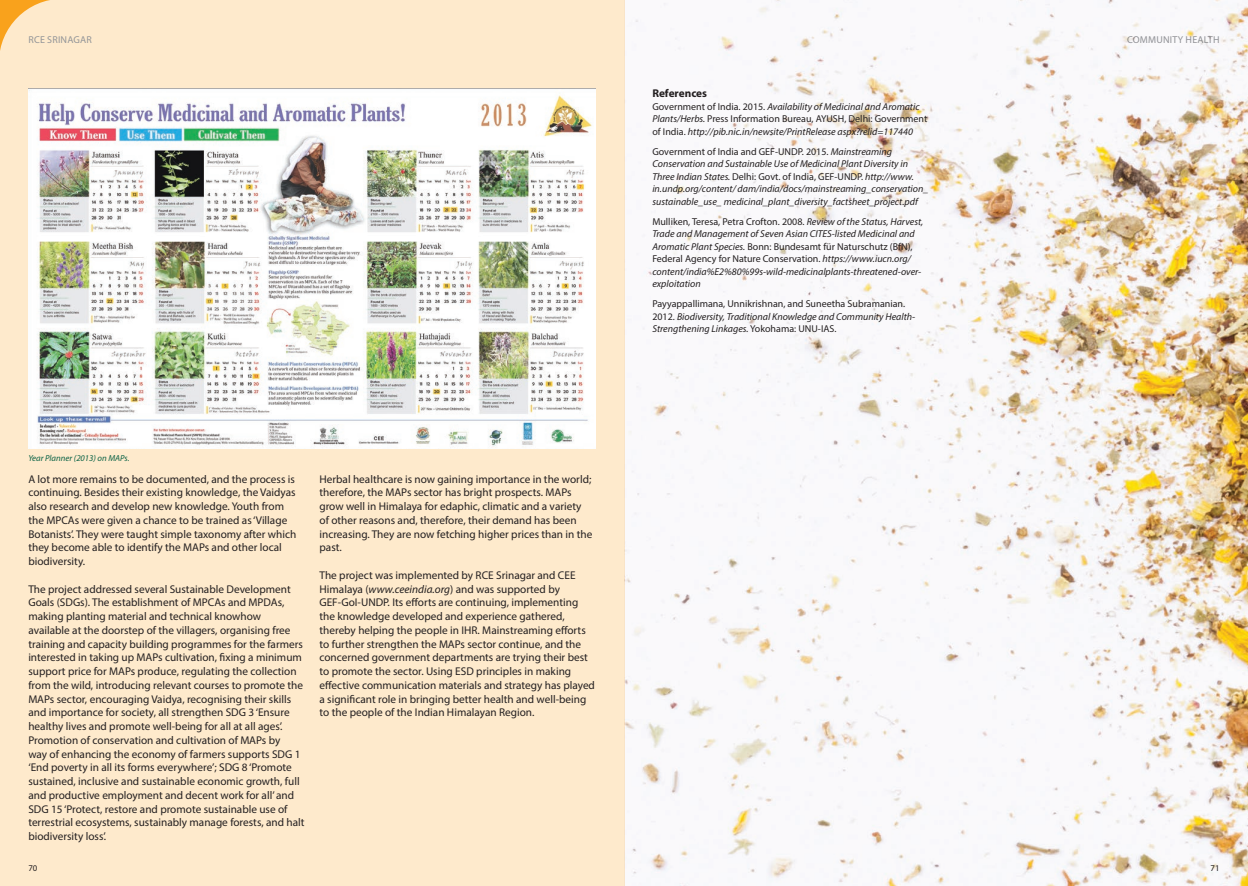
<style>
.page{position:relative;width:1248px;height:886px;background:#fff}
.page>*{position:absolute;margin:0;border:0;box-sizing:border-box;transform-origin:0 0}
.t1{font:11.25px/13.8px "Myriad Pro";color:#231f20}
.t2{font:700 11.25px "Myriad Pro";color:#231f20}
.t3{font:italic 10px/12.5px "Myriad Pro";color:#231f20}
.t4{font:10px/12.5px "Myriad Pro";color:#231f20}
.t5{font:10px "Myriad Pro";letter-spacing:.02em;color:#939598}
.t6{font:italic 8.75px "Myriad Pro";color:#0c6346}
.t7{font:8.75px "Myriad Pro";color:#231f20}
.s1{font-style:italic}
.s2{font-style:normal}
</style>
<div class="page">
<div style="left:0;top:0;width:624px;height:886px;background:#feeacc"></div>
<svg style="left:0;top:0;width:50px;height:51px"></svg>
<img style="left:28px;top:89px;width:567px;height:359px">
<img style="left:624px;top:0;width:623px;height:886px">
<p class="t5" style="left:28px;top:33px;width:65px">RCE SRINAGAR</p>
<p class="t5" style="left:1126px;top:33px;width:94px">COMMUNITY HEALTH</p>
<p class="t6" style="left:28px;top:452px;width:103px">Year Planner (2013) on MAPs.</p>
<p class="t1" style="left:28px;top:472px;width:269px">A lot more remains to be documented, and the process is continuing. Besides their existing knowledge, the Vaidyas also research and develop new knowledge. Youth from the MPCAs were given a chance to be trained as ‘Village Botanists’. They were taught simple taxonomy after which they become able to identify the MAPs and other local biodiversity.</p>
<p class="t1" style="left:28px;top:582px;width:277px">The project addressed several Sustainable Development Goals (SDGs). The establishment of MPCAs and MPDAs, making planting material and technical knowhow available at the doorstep of the villagers, organising free training and capacity building programmes for the farmers interested in taking up MAPs cultivation, fixing a minimum support price for MAPs produce, regulating the collection from the wild, introducing relevant courses to promote the MAPs sector, encouraging Vaidya, recognising their skills and importance for society, all strengthen SDG 3 ‘Ensure healthy lives and promote well-being for all at all ages’.<br>Promotion of conservation and cultivation of MAPs by<br>way of enhancing the economy of farmers supports SDG 1 ‘End poverty in all its forms everywhere’; SDG 8 ‘Promote sustained, inclusive and sustainable economic growth, full and productive employment and decent work for all’ and SDG 15 ‘Protect, restore and promote sustainable use of terrestrial ecosystems, sustainably manage forests, and halt biodiversity loss’.</p>
<p class="t7" style="left:28px;top:863px;width:10px">70</p>
<p class="t1" style="left:319px;top:472px;width:274px">Herbal healthcare is now gaining importance in the world; therefore, the MAPs sector has bright prospects. MAPs grow well in Himalaya for edaphic, climatic and a variety of other reasons and, therefore, their demand has been increasing. They are now fetching higher prices than in the past.</p>
<p class="t1" style="left:319px;top:568px;width:277px">The project was implemented by RCE Srinagar and CEE Himalaya (<span class="s1">www.ceeindia.org</span>) and was supported by GEF-GoI-UNDP. Its efforts are continuing, implementing the knowledge developed and experience gathered, thereby helping the people in IHR. Mainstreaming efforts to further strengthen the MAPs sector continue, and the concerned government departments are trying their best to promote the sector. Using ESD principles in making effective communication materials and strategy has played a significant role in bringing better health and well-being to the people of the Indian Himalayan Region.</p>
<p class="t2" style="left:652px;top:86px;width:56px">References</p>
<p class="t3" style="left:652px;top:100px;width:276px"><span class="s2">Government of India. 2015.</span> Availability of Medicinal and Aromatic<br>Plants/Herbs. <span class="s2">Press Information Bureau, AYUSH, Delhi: Government of India.</span> http://pib.nic.in/newsite/PrintRelease aspx?relid=117440</p>
<p class="t3" style="left:652px;top:145px;width:277px"><span class="s2">Government of India and GEF-UNDP. 2015.</span> Mainstreaming Conservation and Sustainable Use of Medicinal Plant Diversity in Three Indian States. <span class="s2">Delhi: Govt. of India, GEF-UNDP.</span> http://www. in.undp.org/content/ dam/india/docs/mainstreaming_conservation_ sustainable_use_ medicinal_plant_diversity_factsheet_project.pdf</p>
<p class="t3" style="left:652px;top:215px;width:272px"><span class="s2">Mulliken, Teresa, Petra Crofton. 2008.</span> Review of the Status, Harvest, Trade and Management of Seven Asian CITES-listed Medicinal and Aromatic Plant Species. <span class="s2">Bonn: Bundesamt für Naturschutz (BfN), Federal Agency for Nature Conservation.</span> https://www.iucn.org/ content/india%E2%80%99s-wild-medicinalplants-threatened-over&shy;exploitation</p>
<p class="t4" style="left:652px;top:297px;width:264px">Payyappallimana, Unnikrishnan, and Suneetha Subramanian.<br>2012. <span class="s1">Biodiversity, Traditional Knowledge and Community Health-<br>Strengthening Linkages.</span> Yokohama: UNU-IAS.</p>
<p class="t7" style="left:1210px;top:863px;width:10px">71</p>
</div>
